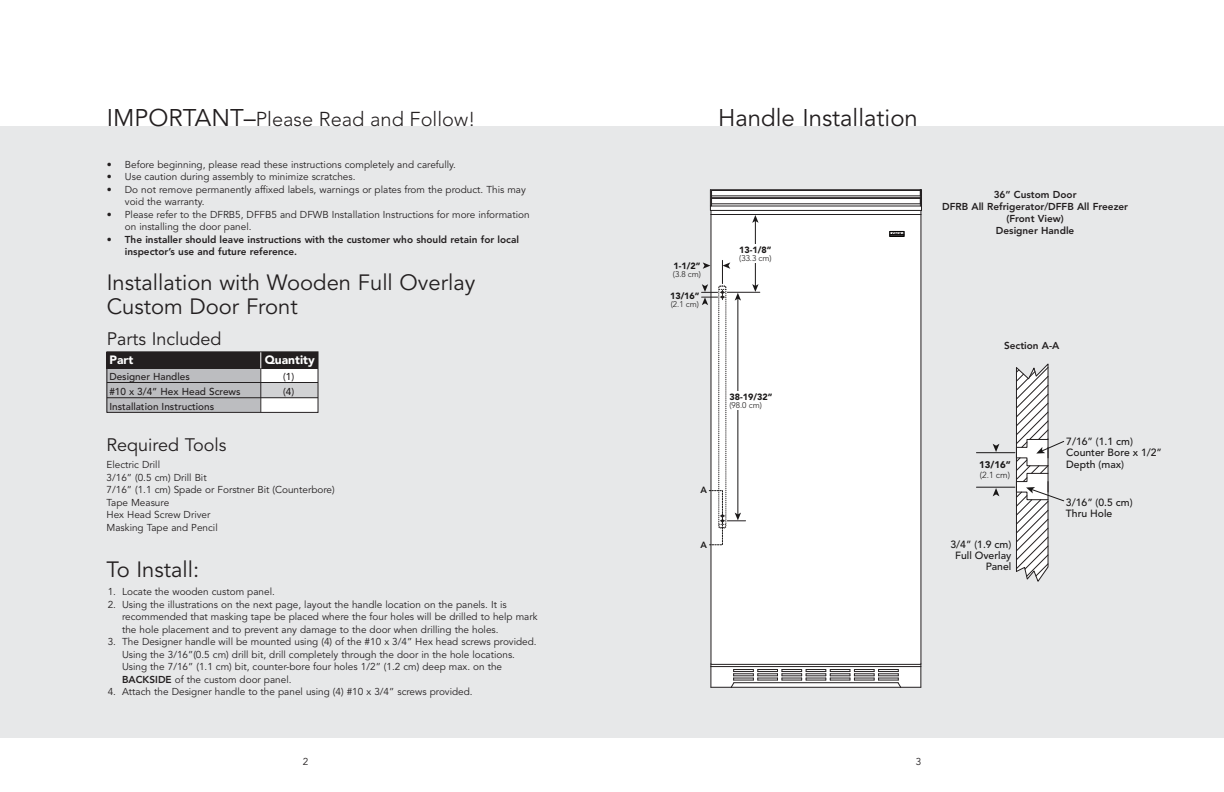
<style>
.page{position:relative;width:1224px;height:792px;background:#fff}
.page>*{position:absolute;margin:0;border:0;box-sizing:border-box;transform-origin:0 0}
.t1{font:24px "Avenir";color:#231f20}
.t2{font:22px/24px "Avenir";color:#231f20}
.t3{font:300 20px "Avenir";color:#231f20}
.t4{font:18px "Avenir";color:#231f20}
.t5{font:900 12px "Avenir";color:#fff}
.t6{font:500 10.4px/11.2px "Avenir";color:#191717}
.t7{font:10px/12.5px "Avenir";color:#231f20}
.t8{font:800 10px/12px "Avenir";color:#231f20}
.t9{font:500 10px/15px "Avenir";color:#231f20}
.t10{font:900 9.6px "Avenir";color:#191717}
.t11{font:900 9px "Avenir";color:#191717}
.t12{font:800 9px "Avenir";color:#191717}
.t13{font:300 8.8px "Avenir";color:#191717}
.t14{font:300 8.2px "Avenir";color:#191717}
.s1{font-weight:400;font-size:24px}
.s2{font-weight:900}
.s3{font-weight:800}
</style>
<div class="page">
<div style="left:612px;top:126px;width:612px;height:612px;background:#e7e8e9"></div>
<div style="left:0;top:126px;width:612px;height:612px;background:#e7e8e9"></div>
<div style="left:107px;top:355px;width:211px;height:58px;background:#fff"></div>
<div style="left:107px;top:367px;width:153px;height:45px;background:#bcbdc0"></div>
<div style="left:107px;top:352px;width:211px;height:17px;background:#231f20"></div>
<div style="left:261px;top:383px;width:57px;height:15px;background:#d1d2d4"></div>
<hr style="left:107px;top:397px;width:211px;height:1px;background:#231f20">
<hr style="left:107px;top:382px;width:211px;height:1px;background:#231f20">
<svg style="left:260px;top:353px;width:1px;height:15px"></svg>
<div style="left:107px;top:351px;width:211px;height:62px;border:1px solid #231f20"></div>
<hr style="left:260px;top:369px;width:1px;height:43px;background:#231f20">
<div style="left:710px;top:191px;width:211px;height:496px;background:#fff"></div>
<hr style="left:711px;top:214px;width:210px;height:1px;background:#231f20">
<hr style="left:711px;top:215px;width:1px;height:449px;background:#231f20">
<hr style="left:712px;top:190px;width:208px;height:1px;background:#231f20">
<hr style="left:710px;top:189px;width:210px;height:1px;background:#231f20">
<hr style="left:712px;top:196px;width:208px;height:1px;background:#231f20">
<hr style="left:710px;top:206px;width:212px;height:1px;background:#231f20">
<hr style="left:710px;top:210px;width:212px;height:1px;background:#231f20">
<hr style="left:712px;top:197px;width:208px;height:1px;background:#231f20">
<hr style="left:712px;top:204px;width:208px;height:1px;background:#231f20">
<hr style="left:712px;top:198px;width:208px;height:1px;background:#231f20">
<svg style="left:710px;top:190px;width:2px;height:25px"></svg>
<svg style="left:920px;top:189px;width:2px;height:26px"></svg>
<hr style="left:921px;top:215px;width:1px;height:449px;background:#231f20">
<svg style="left:711px;top:664px;width:211px;height:24px;background:#b2b1b2"></svg>
<svg style="left:890px;top:231px;width:15px;height:6px"></svg>
<hr style="left:727px;top:292px;width:33px;height:1px;background:#231f20">
<svg style="left:752px;top:284px;width:7px;height:8px"></svg>
<svg style="left:752px;top:215px;width:7px;height:8px"></svg>
<hr style="left:755px;top:220px;width:1px;height:68px;background:#191717">
<div style="left:753px;top:244px;width:5px;height:19px;background:#fff"></div>
<svg style="left:702px;top:260px;width:44px;height:269px"></svg>
<hr style="left:976px;top:487px;width:39px;height:1px;background:#191717">
<hr style="left:976px;top:452px;width:39px;height:1px;background:#191717">
<svg style="left:993px;top:444px;width:6px;height:8px"></svg>
<svg style="left:993px;top:488px;width:6px;height:8px"></svg>
<svg style="left:1015px;top:364px;width:50px;height:218px"></svg>
<h3 class="t3" style="left:107px;top:111px;width:370px"><span class="s1">IMPORTANT–</span>Please Read and Follow!</h3>
<p class="t7" style="left:107px;top:159px;width:351px"><span class="s2">•</span> Before beginning, please read these instructions completely and carefully.</p>
<p class="t7" style="left:107px;top:171px;width:250px"><span class="s2">•</span> Use caution during assembly to minimize scratches.</p>
<p class="t7" style="left:125px;top:184px;width:403px;text-indent:-18px"><span class="s2">•</span> Do not remove permanently affixed labels, warnings or plates from the product. This may void the warranty.</p>
<p class="t7" style="left:125px;top:209px;width:406px;text-indent:-18px"><span class="s2">•</span> Please refer to the DFRB5, DFFB5 and DFWB Installation Instructions for more information on installing the door panel.</p>
<p class="t8" style="left:125px;top:234px;width:396px;text-indent:-18px"><span class="s2">•</span> The installer should leave instructions with the customer who should retain for local inspector’s use and future reference.</p>
<h2 class="t2" style="left:107px;top:272px;width:370px">Installation with Wooden Full Overlay<br>Custom Door Front</h2>
<h3 class="t4" style="left:107px;top:332px;width:116px">Parts Included</h3>
<p class="t5" style="left:110px;top:354px;width:25px">Part</p>
<p class="t5" style="left:265px;top:354px;width:51px">Quantity</p>
<p class="t9" style="left:109px;top:369px;width:133px">Designer Handles<br>#10 x 3/4” Hex Head Screws<br>Installation Instructions</p>
<p class="t9" style="left:283px;top:369px;width:13px">(1) (4)</p>
<h3 class="t4" style="left:107px;top:438px;width:121px">Required Tools</h3>
<p class="t7" style="left:107px;top:459px;width:230px">Electric Drill<br>3/16” (0.5 cm) Drill Bit<br>7/16” (1.1 cm) Spade or Forstner Bit (Counterbore)<br>Tape Measure<br>Hex Head Screw Driver<br>Masking Tape and Pencil</p>
<h2 class="t2" style="left:107px;top:559px;width:94px">To Install:</h2>
<p class="t7" style="left:108px;top:586px;width:169px">1. Locate the wooden custom panel.</p>
<p class="t7" style="left:122px;top:599px;width:417px;text-indent:-14px">2. Using the illustrations on the next page, layout the handle location on the panels. It is recommended that masking tape be placed where the four holes will be drilled to help mark the hole placement and to prevent any damage to the door when drilling the holes.</p>
<p class="t7" style="left:122px;top:636px;width:416px;text-indent:-14px">3. The Designer handle will be mounted using (4) of the #10 x 3/4” Hex head screws provided.<br>Using the 3/16”(0.5 cm) drill bit, drill completely through the door in the hole locations.<br>Using the 7/16” (1.1 cm) bit, counter-bore four holes 1/2” (1.2 cm) deep max. on the <span class="s3">BACKSIDE</span> of the custom door panel.</p>
<p class="t7" style="left:108px;top:686px;width:366px">4. Attach the Designer handle to the panel using (4) #10 x 3/4” screws provided.</p>
<h1 class="t1" style="left:718px;top:108px;width:201px">Handle Installation</h1>
<p class="t11" style="left:674px;top:262px;width:28px">1-1/2”</p>
<p class="t14" style="left:673px;top:270px;width:30px">(3.8 cm)</p>
<p class="t11" style="left:670px;top:292px;width:31px">13/16”</p>
<p class="t14" style="left:671px;top:301px;width:30px">(2.1 cm)</p>
<p class="t11" style="left:739px;top:246px;width:34px">13-1/8”</p>
<p class="t14" style="left:739px;top:255px;width:34px">(33.3 cm)</p>
<p class="t11" style="left:729px;top:393px;width:44px">38-19/32”</p>
<p class="t14" style="left:729px;top:402px;width:34px">(98.0 cm)</p>
<p class="t12" style="left:700px;top:486px;width:8px">A</p>
<p class="t12" style="left:700px;top:541px;width:8px">A</p>
<p class="t8" style="left:942px;top:189px;width:187px;text-align:center">36” Custom Door<br>DFRB All Refrigerator/DFFB All Freezer (Front View)<br>Designer Handle</p>
<p class="t8" style="left:1004px;top:340px;width:57px">Section A-A</p>
<p class="t6" style="left:1066px;top:437px;width:97px">7/16” (1.1 cm)<br>Counter Bore x 1/2”</p>
<p class="t10" style="left:979px;top:461px;width:33px">13/16”</p>
<p class="t6" style="left:1066px;top:459px;width:59px">Depth (max)</p>
<p class="t13" style="left:980px;top:471px;width:32px">(2.1 cm)</p>
<p class="t6" style="left:950px;top:539px;width:62px;text-align:right">3/4” (1.9 cm)<br>Full Overlay<br>Panel</p>
<p class="t6" style="left:1066px;top:498px;width:68px">3/16” (0.5 cm)<br>Thru Hole</p>
<p class="t7" style="left:303px;top:756px;width:7px">2</p>
<p class="t7" style="left:916px;top:756px;width:7px">3</p>
</div>
